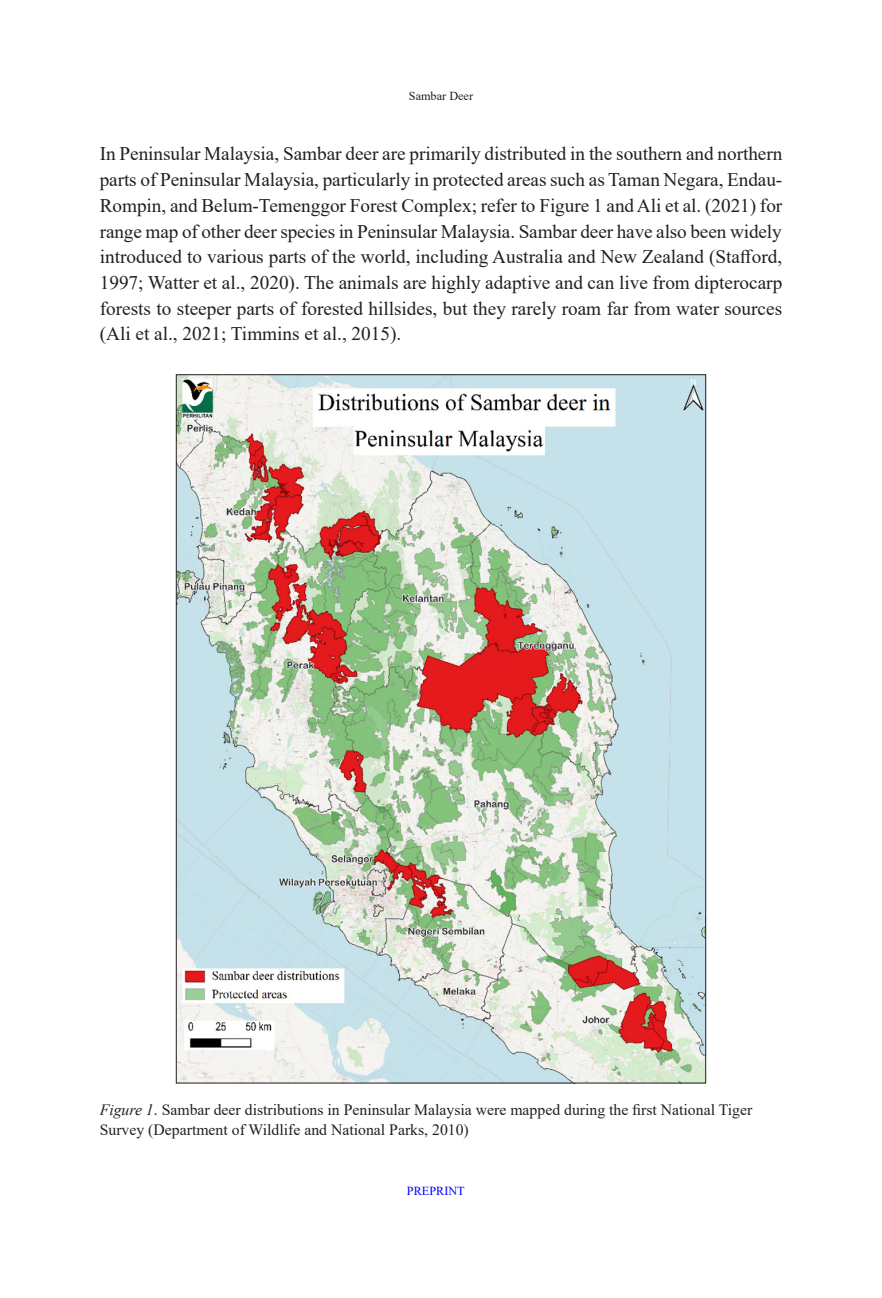
<style>
.page{position:relative;width:882px;height:1298px;background:#fff}
.page>*{position:absolute;margin:0;border:0;box-sizing:border-box;transform-origin:0 0}
.First_para_body_text{font:19.25px/25.7px "Times New Roman";color:#231f20;text-align:justify}
.Caption_Figure{font:15.75px/19.2px "Times New Roman";color:#231f20}
.t1{font:12.25px "Times New Roman";color:#231f20}
.t2{font:12.25px "Times New Roman";color:#00f}
.s1{font-style:italic}
</style>
<div class="page">
<img style="left:178px;top:376px;width:526px;height:705px">
<p class="t1" style="left:409px;top:87px;width:66px">Sambar Deer</p>
<p class="First_para_body_text" style="left:100px;top:140px;width:684px">In Peninsular Malaysia, Sambar deer are primarily distributed in the southern and northern parts of Peninsular Malaysia, particularly in protected areas such as Taman Negara, Endau-Rompin, and Belum-Temenggor Forest Complex; refer to Figure 1 and Ali et al. (2021) for range map of other deer species in Peninsular Malaysia. Sambar deer have also been widely introduced to various parts of the world, including Australia and New Zealand (Stafford, 1997; Watter et al., 2020). The animals are highly adaptive and can live from dipterocarp forests to steeper parts of forested hillsides, but they rarely roam far from water sources (Ali et al., 2021; Timmins et al., 2015).</p>
<p class="Caption_Figure" style="left:100px;top:1100px;width:654px"><span class="s1">Figure 1</span>. Sambar deer distributions in Peninsular Malaysia were mapped during the first National Tiger<br>Survey (Department of Wildlife and National Parks, 2010)</p>
<p class="t2" style="left:407px;top:1182px;width:59px">PREPRINT</p>
</div>
